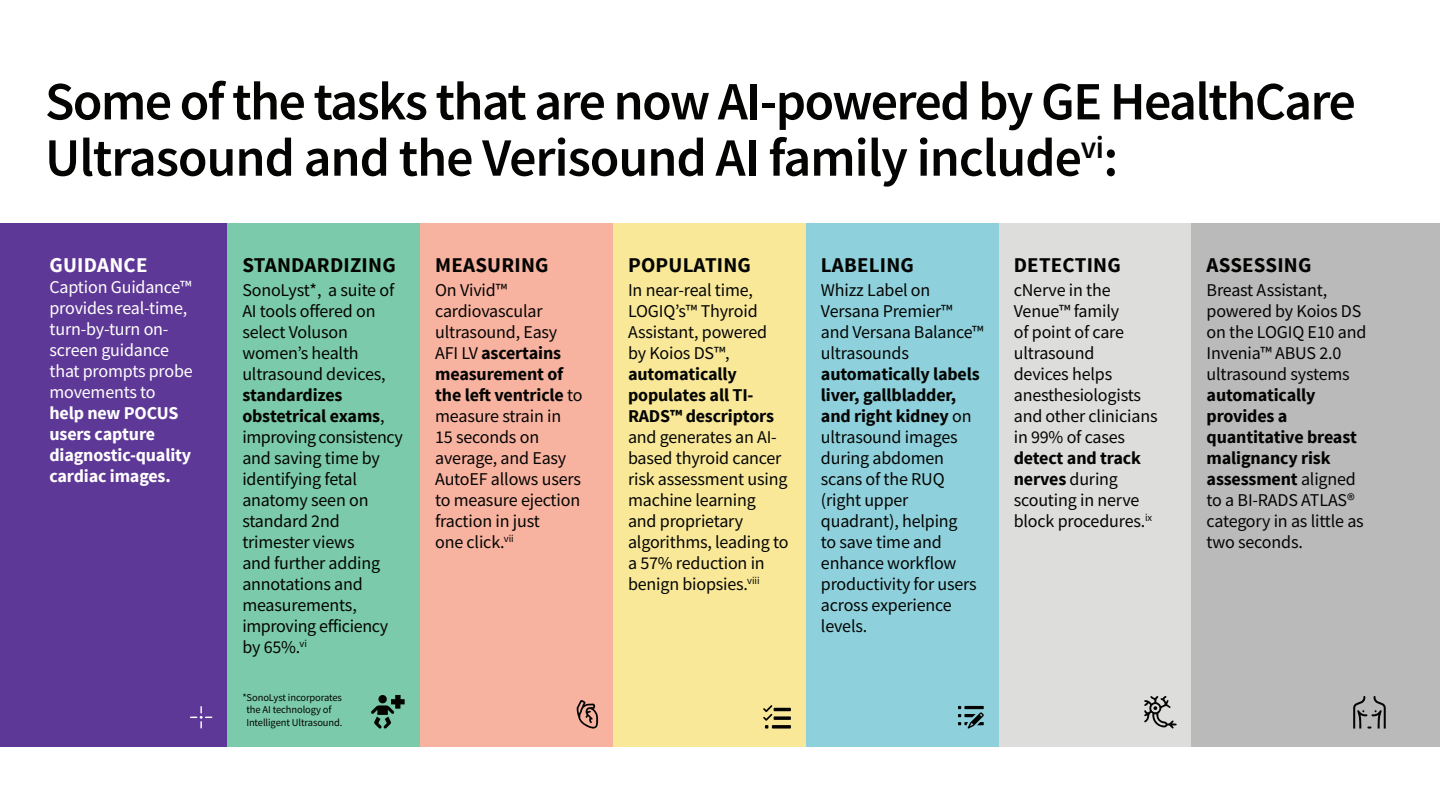
<style>
.page{position:relative;width:1440px;height:810px;background:#fff}
.page>*{position:absolute;margin:0;border:0;box-sizing:border-box;transform-origin:0 0}
.t1{font:600 54px/56.2px "Source Sans Pro";letter-spacing:-.03em;color:#040503}
.t2{font:700 21px "Source Sans Pro";letter-spacing:.01em;color:#040503}
.t3{font:700 21px "Source Sans Pro";letter-spacing:.01em;color:#fff}
.t4{font:18px/21px "Source Sans Pro";letter-spacing:-.01em;color:#040503}
.t5{font:700 18px/21px "Source Sans Pro";letter-spacing:-.01em;color:#040503}
.t6{font:18px/21px "Source Sans Pro";letter-spacing:-.01em;color:#fff}
.t7{font:700 18px/21px "Source Sans Pro";letter-spacing:-.01em;color:#fff}
.t8{font:10.5px/12.8px "Source Sans Pro";letter-spacing:-.01em;color:#040503}
.s1{font-weight:700}
.s2{font-weight:400}
</style>
<div class="page">
<div style="left:0;top:224px;width:227px;height:523px;background:#5e3896"></div>
<div style="left:420px;top:224px;width:193px;height:523px;background:#f8b2a0"></div>
<div style="left:806px;top:224px;width:193px;height:523px;background:#8ed1dc"></div>
<div style="left:227px;top:224px;width:193px;height:523px;background:#7bcaab"></div>
<div style="left:613px;top:224px;width:193px;height:523px;background:#f9e898"></div>
<div style="left:999px;top:224px;width:193px;height:523px;background:#dddddc"></div>
<div style="left:1192px;top:224px;width:248px;height:523px;background:#bababa"></div>
<svg style="left:1353px;top:696px;width:33px;height:33px"></svg>
<svg style="left:1144px;top:696px;width:33px;height:33px"></svg>
<svg style="left:958px;top:706px;width:26px;height:23px"></svg>
<svg style="left:763px;top:705px;width:28px;height:24px"></svg>
<svg style="left:577px;top:700px;width:21px;height:29px"></svg>
<svg style="left:371px;top:695px;width:34px;height:34px"></svg>
<svg style="left:190px;top:706px;width:22px;height:23px"></svg>
<h1 class="t1" style="left:45px;top:73px;width:1312px">Some of the tasks that are now AI-powered by GE HealthCare<br>Ultrasound and the Verisound AI family include<sup>vi</sup>:</h1>
<p class="t3" style="left:50px;top:252px;width:100px">GUIDANCE</p>
<p class="t6" style="left:50px;top:276px;width:145px">Caption Guidance™ provides real-time, turn-by-turn on&shy;screen guidance that prompts probe movements to</p>
<p class="t7" style="left:50px;top:403px;width:143px">help new POCUS users capture diagnostic-quality cardiac images.</p>
<p class="t2" style="left:242px;top:252px;width:155px">STANDARDIZING</p>
<p class="t4" style="left:242px;top:280px;width:153px">SonoLyst*, a suite of<br>AI tools offered on select Voluson women’s health ultrasound devices,</p>
<p class="t4" style="left:242px;top:385px;width:162px"><span class="s1">standardizes obstetrical exams</span>, improving consistency and saving time by identifying fetal anatomy seen on standard 2nd trimester views<br>and further adding annotations and measurements, improving efficiency by 65%.<sup>vi</sup></p>
<p class="t8" style="left:246px;top:691px;width:98px;text-indent:-4px">*SonoLyst incorporates the AI technology of<br>Intelligent Ultrasound.</p>
<p class="t2" style="left:435px;top:252px;width:115px">MEASURING</p>
<p class="t4" style="left:435px;top:280px;width:149px">On Vivid™ cardiovascular ultrasound, Easy<br>AFI LV <span class="s1">ascertains measurement of the left ventricle</span> to measure strain in<br>15 seconds on average, and Easy<br>AutoEF allows users to measure ejection fraction in just<br>one click.<sup>vii</sup></p>
<p class="t2" style="left:628px;top:252px;width:124px">POPULATING</p>
<p class="t4" style="left:628px;top:280px;width:141px">In near-real time,<br>LOGIQ’s™ Thyroid<br>Assistant, powered by Koios DS™,</p>
<p class="t5" style="left:628px;top:365px;width:147px">automatically populates all TI-<br>RADS™ descriptors</p>
<p class="t4" style="left:628px;top:427px;width:162px">and generates an AI&shy;based thyroid cancer risk assessment using machine learning and proprietary algorithms, leading to a 57% reduction in benign biopsies.<sup>viii</sup></p>
<p class="t2" style="left:821px;top:252px;width:95px">LABELING</p>
<p class="t4" style="left:821px;top:280px;width:164px">Whizz Label on<br>Versana Premier™ and Versana Balance™ ultrasounds</p>
<p class="t4" style="left:821px;top:364px;width:160px"><span class="s1">automatically labels liver, gallbladder, and right kidney</span> on ultrasound images during abdomen scans of the RUQ (right upper quadrant), helping<br>to save time and enhance workflow productivity for users across experience levels.</p>
<p class="t2" style="left:1014px;top:252px;width:109px">DETECTING</p>
<p class="t4" style="left:1014px;top:280px;width:145px">cNerve in the<br>Venue™ family<br>of point of care ultrasound<br>devices helps anesthesiologists and other clinicians in 99% of cases</p>
<p class="t4" style="left:1014px;top:448px;width:140px"><span class="s1">detect and track nerves</span> during scouting in nerve block procedures.<sup>ix</sup></p>
<p class="t2" style="left:1207px;top:252px;width:106px">ASSESSING</p>
<p class="t4" style="left:1207px;top:280px;width:161px">Breast Assistant, powered by Koios DS on the LOGIQ E10 and<br>Invenia™ ABUS 2.0 ultrasound systems</p>
<p class="t5" style="left:1207px;top:386px;width:159px">automatically provides a quantitative breast malignancy risk assessment <span class="s2">aligned to a BI-RADS ATLAS® category in as little as two seconds.</span></p>
</div>
